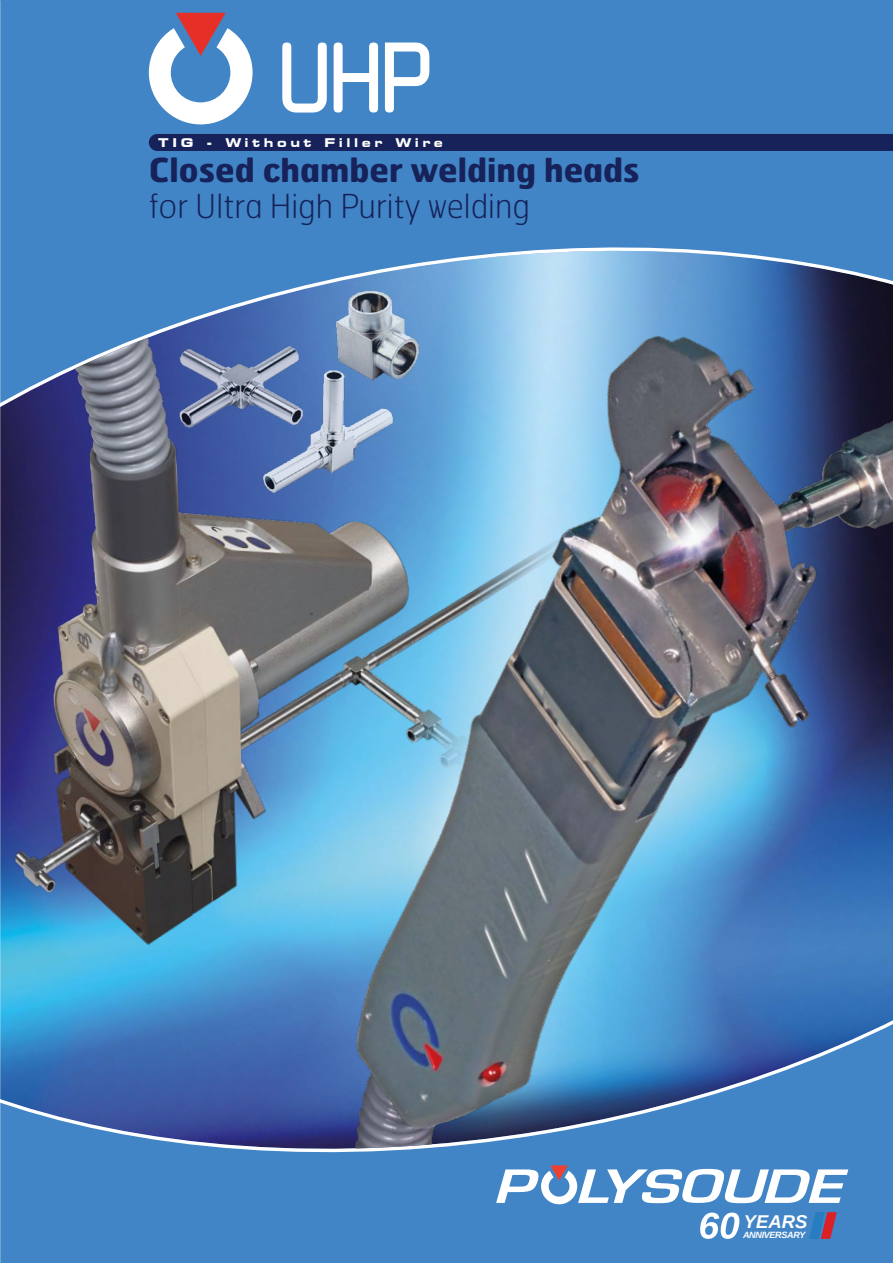
<style>
.page{position:relative;width:893px;height:1263px;background:#4185c6}
.page>*{position:absolute;margin:0;border:0;box-sizing:border-box;transform-origin:0 0}
.t1{font:90px "OCRA Std";color:#fff}
.t2{font:700 33px "Hermes";color:#162259}
.t3{font:100 33px "Hermes";color:#162259}
.t4{font:italic 700 18.45px "Arimo";color:#fff}
.t5{font:700 expanded 12px "Square 721 BT";letter-spacing:.3em;color:#fff}
.t6{font:italic 700 9px "Arimo";letter-spacing:-.035em;color:#fff}
</style>
<div class="page">
<img style="left:0;top:251px;width:893px;height:900px">
<svg style="left:149px;top:13px;width:104px;height:111px"></svg>
<img style="left:252px;top:355px;width:153px;height:152px">
<img style="left:319px;top:282px;width:113px;height:112px">
<img style="left:174px;top:340px;width:136px;height:92px">
<svg style="left:809px;top:1212px;width:28px;height:27px"></svg>
<svg style="left:700px;top:1212px;width:39px;height:27px"></svg>
<svg style="left:496px;top:1165px;width:352px;height:39px"></svg>
<div style="left:149px;top:134px;width:744px;height:17px;background:#162259"></div>
<svg style="left:0;top:0;width:1px;height:1139px"></svg>
<h1 class="t1" style="left:272px;top:38px;width:169px">UHP</h1>
<p class="t5" style="left:158px;top:135px;width:286px">TIG - Without Filler Wire</p>
<p class="t2" style="left:149px;top:150px;width:492px">Closed chamber welding heads</p>
<p class="t3" style="left:149px;top:186px;width:383px">for Ultra High Purity welding</p>
<p class="t4" style="left:744px;top:1209px;width:65px">YEARS</p>
<p class="t6" style="left:743px;top:1228px;width:64px">ANNIVERSARY</p>
</div>
